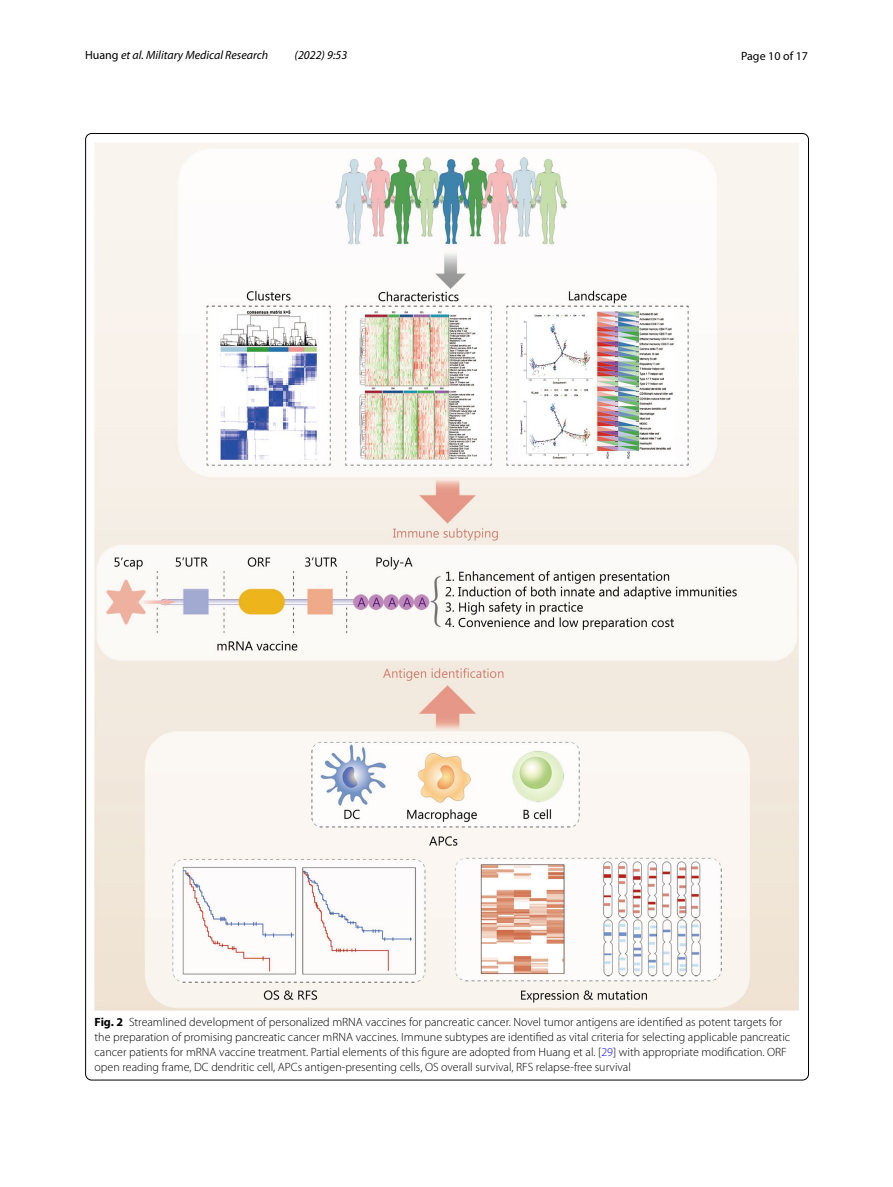
<style>
.page{position:relative;width:893px;height:1187px;background:#fff}
.page>*{position:absolute;margin:0;border:0;box-sizing:border-box;transform-origin:0 0}
.t1{font:300 12px/15px "Myriad Pro";color:#000}
.t2{font:italic 12px "Myriad Pro";color:#000}
.t3{font:12px "Myriad Pro";color:#000}
.s1{font-style:normal}
.s2{font-weight:700}
.s3{color:#00f}
</style>
<div class="page">
<img style="left:94px;top:142px;width:705px;height:868px">
<p class="t2" style="left:85px;top:48px;width:185px"><span class="s1">Huang</span> et al. Military Medical Research</p>
<p class="t2" style="left:295px;top:48px;width:54px">(2022) 9:53</p>
<p class="t3" style="left:741px;top:48px;width:68px">Page 10 of 17</p>
<p class="t1" style="left:95px;top:1014px;width:697px"><span class="s2">Fig. 2</span> Streamlined development of personalized mRNA vaccines for pancreatic cancer. Novel tumor antigens are identified as potent targets for the preparation of promising pancreatic cancer mRNA vaccines. Immune subtypes are identified as vital criteria for selecting applicable pancreatic cancer patients for mRNA vaccine treatment. Partial elements of this figure are adopted from Huang et al. [<span class="s3">29</span>] with appropriate modification. ORF open reading frame, DC dendritic cell, APCs antigen-presenting cells, OS overall survival, RFS relapse-free survival</p>
</div>
